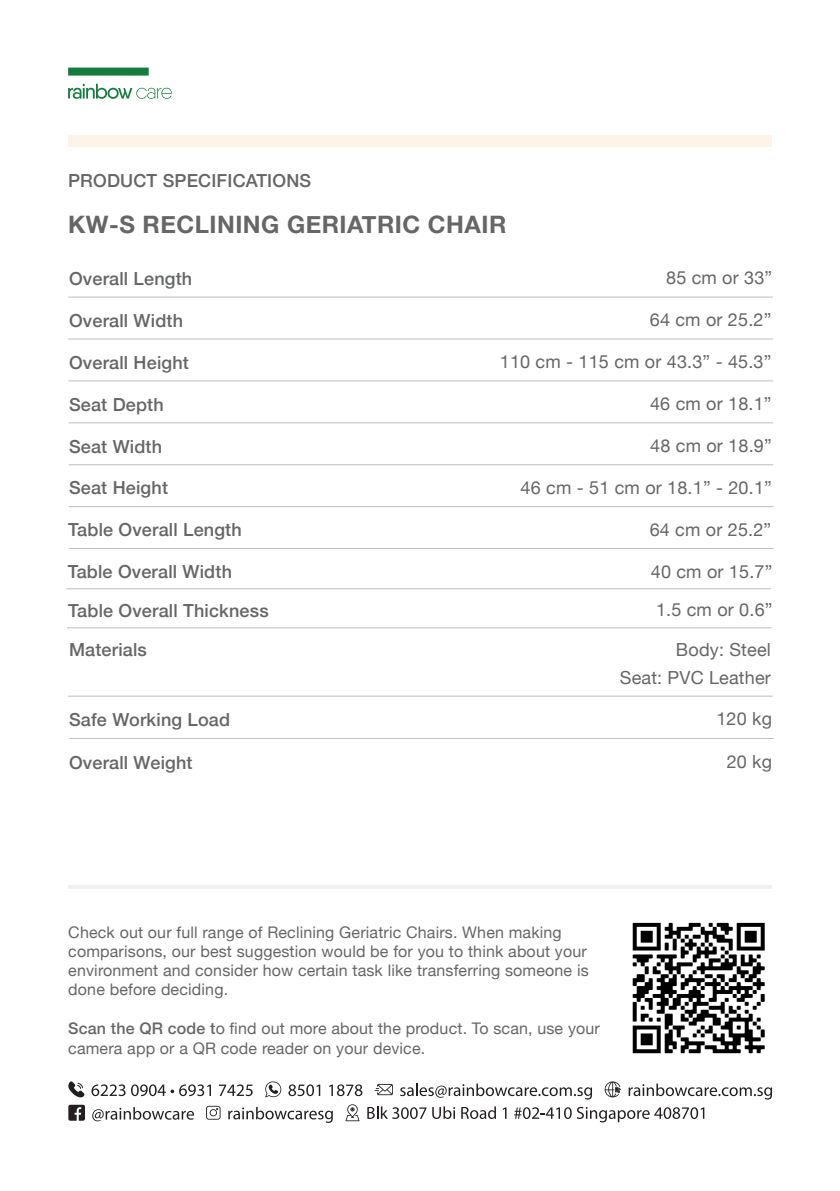
<style>
.page{position:relative;width:840px;height:1191px;background:#fff}
.page>*{position:absolute;margin:0;border:0;box-sizing:border-box;transform-origin:0 0}
.t1{font:700 24px "Helvetica Neue";letter-spacing:.02em;color:#656666}
.t2{font:500 18px "Helvetica Neue";letter-spacing:.01em;color:#656666}
.t3{font:18px/28px "Helvetica Neue";letter-spacing:.01em;color:#656666;text-align:right}
.t4{font:16px/19px "Helvetica Neue";letter-spacing:.01em;color:#656666}
.s1{font-weight:500}
</style>
<div class="page">
<div style="left:68px;top:68px;width:81px;height:8px;background:#147d3d"></div>
<div style="left:68px;top:136px;width:703px;height:11px;background:#fef3e7"></div>
<img style="left:632px;top:922px;width:133px;height:132px">
<svg style="left:367px;top:1106px;width:59px;height:13px"></svg>
<svg style="left:432px;top:1106px;width:23px;height:13px"></svg>
<svg style="left:461px;top:1106px;width:34px;height:13px"></svg>
<svg style="left:502px;top:1107px;width:4px;height:11px"></svg>
<svg style="left:514px;top:1106px;width:190px;height:16px"></svg>
<svg style="left:345px;top:1104px;width:14px;height:17px"></svg>
<svg style="left:92px;top:1107px;width:102px;height:14px"></svg>
<svg style="left:228px;top:1107px;width:104px;height:16px"></svg>
<svg style="left:68px;top:1104px;width:17px;height:16px"></svg>
<svg style="left:206px;top:1105px;width:14px;height:14px"></svg>
<svg style="left:68px;top:1081px;width:16px;height:16px"></svg>
<svg style="left:91px;top:1084px;width:34px;height:12px"></svg>
<svg style="left:131px;top:1084px;width:80px;height:12px"></svg>
<svg style="left:219px;top:1084px;width:33px;height:12px"></svg>
<svg style="left:288px;top:1084px;width:32px;height:12px"></svg>
<svg style="left:329px;top:1084px;width:33px;height:12px"></svg>
<svg style="left:265px;top:1081px;width:16px;height:16px"></svg>
<svg style="left:628px;top:1083px;width:143px;height:16px"></svg>
<svg style="left:400px;top:1083px;width:191px;height:16px"></svg>
<svg style="left:604px;top:1081px;width:16px;height:16px"></svg>
<svg style="left:374px;top:1084px;width:19px;height:11px"></svg>
<hr style="left:68px;top:297px;width:704px;height:1px;background:#231f20">
<hr style="left:68px;top:339px;width:704px;height:1px;background:#231f20">
<hr style="left:68px;top:380px;width:704px;height:1px;background:#231f20">
<hr style="left:68px;top:422px;width:704px;height:1px;background:#231f20">
<hr style="left:69px;top:464px;width:703px;height:1px;background:#231f20">
<hr style="left:69px;top:506px;width:704px;height:1px;background:#231f20">
<hr style="left:69px;top:548px;width:704px;height:1px;background:#231f20">
<hr style="left:66px;top:588px;width:704px;height:1px;background:#231f20">
<hr style="left:67px;top:627px;width:704px;height:1px;background:#231f20">
<hr style="left:68px;top:696px;width:704px;height:1px;background:#231f20">
<hr style="left:69px;top:738px;width:704px;height:1px;background:#231f20">
<svg style="left:68px;top:84px;width:104px;height:15px"></svg>
<hr style="left:68px;top:885px;width:703px;height:4px;background:#eff0f0">
<p class="t2" style="left:68px;top:170px;width:244px">PRODUCT SPECIFICATIONS</p>
<h1 class="t1" style="left:68px;top:210px;width:439px">KW-S RECLINING GERIATRIC CHAIR</h1>
<p class="t2" style="left:69px;top:267px;width:125px">Overall Length</p>
<p class="t3" style="left:665px;top:264px;width:108px">85 cm or 33”</p>
<p class="t2" style="left:69px;top:309px;width:115px">Overall Width</p>
<p class="t3" style="left:649px;top:306px;width:123px">64 cm or 25.2”</p>
<p class="t3" style="left:499px;top:348px;width:273px">110 cm - 115 cm or 43.3” - 45.3”</p>
<p class="t3" style="left:649px;top:389px;width:123px">46 cm or 18.1”</p>
<p class="t3" style="left:650px;top:431px;width:123px">48 cm or 18.9”</p>
<p class="t3" style="left:520px;top:473px;width:253px">46 cm - 51 cm or 18.1” - 20.1”</p>
<p class="t2" style="left:69px;top:351px;width:121px">Overall Height</p>
<p class="t2" style="left:69px;top:393px;width:96px">Seat Depth</p>
<p class="t2" style="left:69px;top:435px;width:94px">Seat Width</p>
<p class="t2" style="left:69px;top:477px;width:100px">Seat Height</p>
<p class="t2" style="left:68px;top:519px;width:175px">Table Overall Length</p>
<p class="t3" style="left:649px;top:515px;width:123px">64 cm or 25.2”</p>
<p class="t2" style="left:68px;top:561px;width:166px">Table Overall Width</p>
<p class="t3" style="left:650px;top:557px;width:123px">40 cm or 15.7”</p>
<p class="t2" style="left:68px;top:599px;width:202px">Table Overall Thickness</p>
<p class="t3" style="left:655px;top:596px;width:118px">1.5 cm or 0.6”</p>
<p class="t2" style="left:69px;top:639px;width:79px">Materials</p>
<p class="t2" style="left:69px;top:708px;width:162px">Safe Working Load</p>
<p class="t2" style="left:69px;top:751px;width:125px">Overall Weight</p>
<p class="t3" style="left:619px;top:635px;width:152px">Body: Steel<br>Seat: PVC Leather</p>
<p class="t3" style="left:716px;top:705px;width:57px">120 kg</p>
<p class="t3" style="left:726px;top:747px;width:47px">20 kg</p>
<p class="t4" style="left:68px;top:923px;width:521px">Check out our full range of Reclining Geriatric Chairs. When making comparisons, our best suggestion would be for you to think about your environment and consider how certain task like transferring someone is done before deciding.</p>
<p class="t4" style="left:68px;top:1018px;width:533px;line-height:20px"><span class="s1">Scan the QR code t</span>o find out more about the product. To scan, use your camera app or a QR code reader on your device.</p>
</div>
